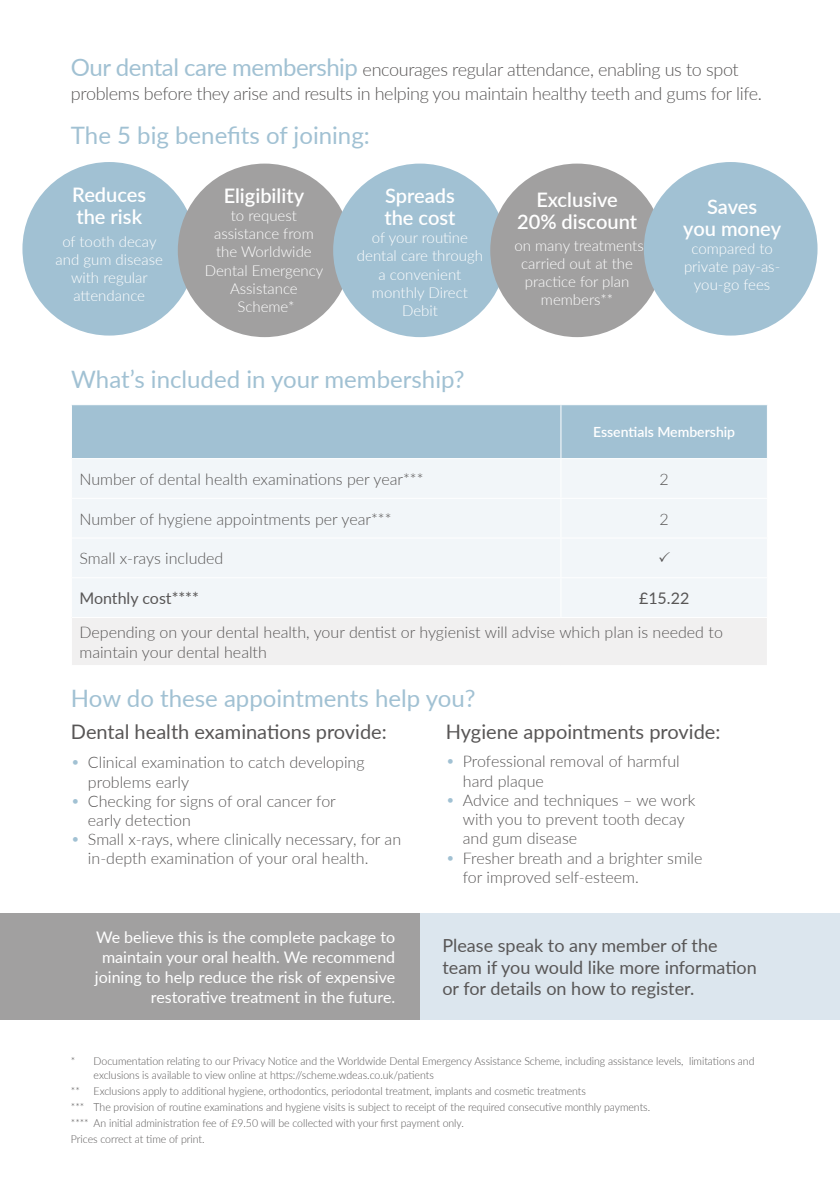
<style>
.page{position:relative;width:840px;height:1191px;background:#fff}
.page>*{position:absolute;margin:0;border:0;box-sizing:border-box;transform-origin:0 0}
.t1{font:24px "Lato";color:#a1c1d3}
.t2{font:600 20px/22px "Lato";color:#fff}
.t3{font:20px "Lato";color:#585656}
.t4{font:300 18px/24px "Lato";letter-spacing:-.02em;color:#585656}
.t5{font:18px/21.6px "Lato";color:#585656}
.t6{font:300 16px/19.2px "Lato";color:#585656}
.t7{font:16px/20px "Lato";color:#fff;text-align:right}
.t8{font:16px "Lato";color:#585656}
.t9{font:300 15px/18px "Lato";color:#fff;text-align:center}
.t10{font:600 14px "Lato";color:#fff}
.t11{font:300 11px/16px "Lato";letter-spacing:-.005em;color:#585656;scale:.96 1}
.s1{font-weight:400;font-size:24px;color:#a1c1d3}
.s2{color:#a1c1d3}
</style>
<div class="page">
<div style="left:22px;top:162px;width:174px;height:173px;background:#a1c1d3;border-radius:50%"></div>
<div style="left:381px;top:914px;width:458px;height:106px;background:#dce6ee"></div>
<div style="left:178px;top:164px;width:173px;height:173px;background:#a1a0a0;border-radius:50%"></div>
<div style="left:333px;top:164px;width:173px;height:173px;background:#a1c1d3;border-radius:50%"></div>
<div style="left:490px;top:164px;width:173px;height:173px;background:#a1a0a0;border-radius:50%"></div>
<div style="left:643px;top:162px;width:174px;height:173px;background:#a1c1d3;border-radius:50%"></div>
<div style="left:72px;top:405px;width:694px;height:53px;background:#a1c1d3"></div>
<div style="left:72px;top:459px;width:694px;height:158px;background:#f2f6f9"></div>
<div style="left:71px;top:617px;width:696px;height:48px;background:#f1f0f0"></div>
<hr style="left:71px;top:617px;width:1px;height:48px;background:#fff">
<hr style="left:560px;top:405px;width:1px;height:53px;background:#fff">
<hr style="left:560px;top:459px;width:1px;height:39px;background:#fff">
<hr style="left:72px;top:498px;width:488px;height:1px;background:#fff">
<hr style="left:560px;top:498px;width:207px;height:1px;background:#fff">
<hr style="left:560px;top:499px;width:1px;height:38px;background:#fff">
<hr style="left:72px;top:537px;width:488px;height:1px;background:#fff">
<hr style="left:560px;top:537px;width:207px;height:1px;background:#fff">
<hr style="left:560px;top:538px;width:1px;height:39px;background:#fff">
<hr style="left:72px;top:577px;width:488px;height:1px;background:#fff">
<hr style="left:560px;top:577px;width:207px;height:1px;background:#fff">
<hr style="left:560px;top:578px;width:1px;height:39px;background:#fff">
<hr style="left:72px;top:617px;width:488px;height:1px;background:#fff">
<hr style="left:560px;top:617px;width:207px;height:1px;background:#fff">
<hr style="left:766px;top:618px;width:1px;height:47px;background:#fff">
<div style="left:0;top:914px;width:419px;height:106px;background:#a1a0a0"></div>
<svg style="left:658px;top:551px;width:11px;height:11px"></svg>
<p class="t4" style="left:71px;top:57px;width:692px"><span class="s1">Our dental care membership</span> encourages regular attendance, enabling us to spot problems before they arise and results in helping you maintain healthy teeth and gums for life.</p>
<h1 class="t1" style="left:71px;top:118px;width:300px">The 5 big benefits of joining:</h1>
<p class="t2" style="left:72px;top:183px;width:75px">Reduces the risk</p>
<p class="t9" style="left:56px;top:231px;width:109px">of tooth decay and gum disease with regular attendance</p>
<p class="t2" style="left:223px;top:184px;width:82px">Eligibility</p>
<p class="t9" style="left:205px;top:206px;width:120px">to request assistance from the Worldwide<br>Dental Emergency<br>Assistance<br>Scheme*</p>
<p class="t2" style="left:384px;top:184px;width:72px">Spreads the cost</p>
<p class="t9" style="left:357px;top:228px;width:127px">of your routine dental care through a convenient monthly Direct<br>Debit</p>
<h1 class="t1" style="left:71px;top:362px;width:394px">What’s included in your membership?</h1>
<p class="t2" style="left:517px;top:188px;width:121px;text-align:center">Exclusive<br>20% discount</p>
<p class="t9" style="left:514px;top:236px;width:131px">on many treatments carried out at the practice for plan members**</p>
<p class="t2" style="left:682px;top:195px;width:99px;text-align:center">Saves<br>you money</p>
<p class="t9" style="left:683px;top:239px;width:98px">compared to private pay-as&shy;you-go fees</p>
<p class="t10" style="left:592px;top:422px;width:143px">Essentials Membership</p>
<p class="t6" style="left:79px;top:469px;width:345px">Number of dental health examinations per year***</p>
<p class="t6" style="left:659px;top:469px;width:11px">2</p>
<p class="t6" style="left:79px;top:509px;width:313px">Number of hygiene appointments per year***</p>
<p class="t6" style="left:659px;top:509px;width:11px">2</p>
<p class="t6" style="left:79px;top:548px;width:145px">Small x-rays included</p>
<p class="t8" style="left:79px;top:587px;width:121px">Monthly cost****</p>
<p class="t8" style="left:638px;top:587px;width:52px">£15.22</p>
<p class="t6" style="left:79px;top:622px;width:644px">Depending on your dental health, your dentist or hygienist will advise which plan is needed to maintain your dental health</p>
<h1 class="t1" style="left:71px;top:681px;width:406px">How do these appointments help you?</h1>
<p class="t3" style="left:71px;top:717px;width:317px">Dental health examinations provide:</p>
<p class="t3" style="left:445px;top:717px;width:276px">Hygiene appointments provide:</p>
<p class="t6" style="left:88px;top:752px;width:278px;text-indent:-17px"><span class="s2">•</span> Clinical examination to catch developing problems early</p>
<p class="t6" style="left:88px;top:791px;width:249px;text-indent:-17px"><span class="s2">•</span> Checking for signs of oral cancer for early detection</p>
<p class="t6" style="left:88px;top:829px;width:314px;text-indent:-17px"><span class="s2">•</span> Small x-rays, where clinically necessary, for an in-depth examination of your oral health.</p>
<p class="t7" style="left:95px;top:926px;width:302px">We believe this is the complete package to maintain your oral health. We recommend joining to help reduce the risk of expensive restorative treatment in the future.</p>
<p class="t6" style="left:462px;top:751px;width:218px;text-indent:-17px"><span class="s2">•</span> Professional removal of harmful hard plaque</p>
<p class="t6" style="left:462px;top:790px;width:234px;text-indent:-17px"><span class="s2">•</span> Advice and techniques – we work with you to prevent tooth decay and gum disease</p>
<p class="t6" style="left:462px;top:847px;width:241px;text-indent:-17px"><span class="s2">•</span> Fresher breath and a brighter smile for improved self-esteem.</p>
<p class="t5" style="left:442px;top:934px;width:315px">Please speak to any member of the team if you would like more information or for details on how to register.</p>
<p class="t11" style="left:94px;top:1054px;width:689px;line-height:13.2px;text-indent:-23px">* Documentation relating to our Privacy Notice and the Worldwide Dental Emergency Assistance Scheme, including assistance levels, limitations and exclusions is available to view online at https://scheme.wdeas.co.uk/patients</p>
<p class="t11" style="left:71px;top:1082px;width:604px">** Exclusions apply to additional hygiene, orthodontics, periodontal treatment, implants and cosmetic treatments<br>*** The provision of routine examinations and hygiene visits is subject to receipt of the required consecutive monthly payments. **** An initial administration fee of £9.50 will be collected with your first payment only.<br>Prices correct at time of print.</p>
</div>
